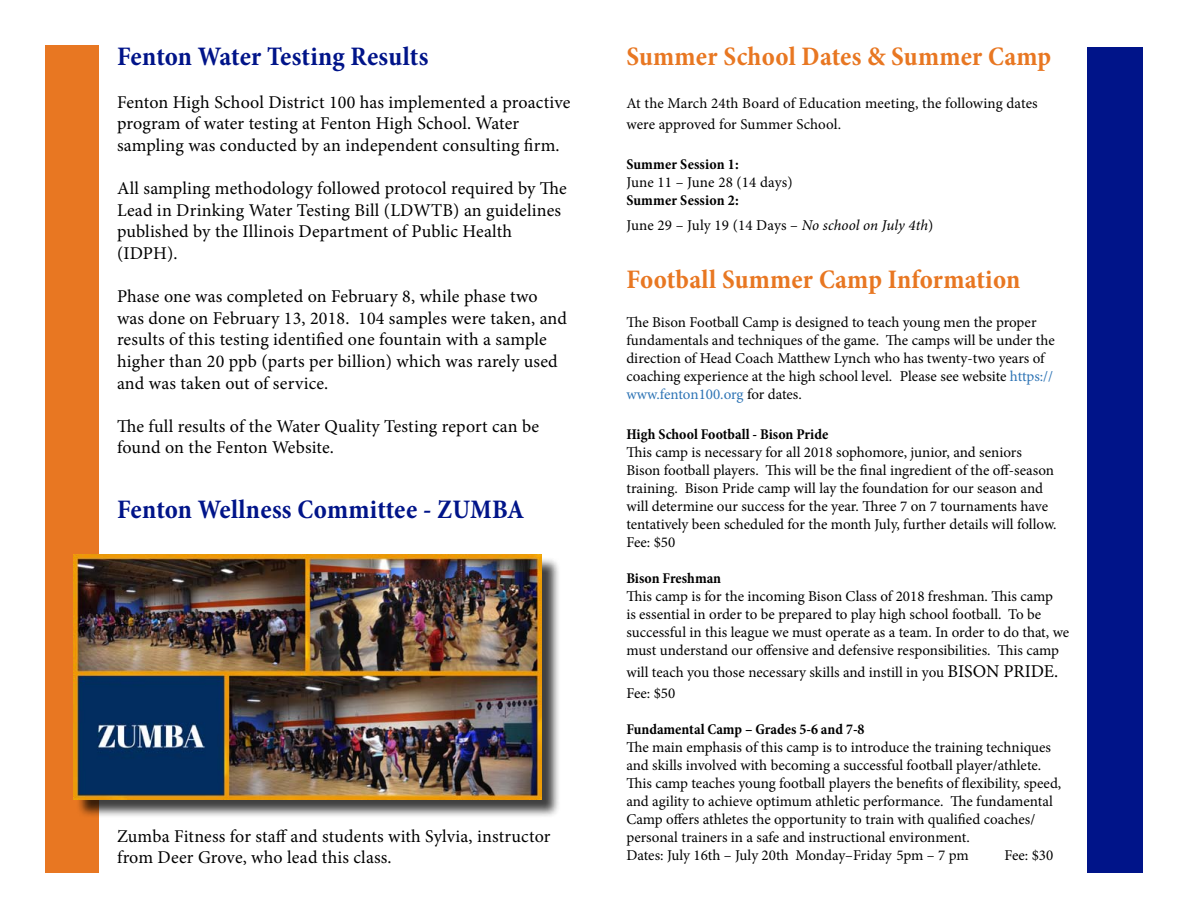
<style>
.page{position:relative;width:1188px;height:918px;background:#fff}
.page>*{position:absolute;margin:0;border:0;box-sizing:border-box;transform-origin:0 0}
.t1{font:700 condensed 27px "Minion Pro";letter-spacing:.01em;color:#e87722}
.t2{font:700 condensed 27px "Minion Pro";letter-spacing:.005em;color:#001489}
.t3{font:18px/21.6px "Minion Pro";letter-spacing:.01em;color:#000}
.t4{font:15px/18px "Minion Pro";color:#000}
.t5{font:700 condensed 15px "Minion Pro";color:#000}
.s1{font-weight:700;font-stretch:condensed}
.s2{font-style:italic}
.s3{color:#2e74b5}
.s4{font-size:18px}
</style>
<div class="page">
<div style="left:1087px;top:47px;width:56px;height:826px;background:#001489"></div>
<div style="left:45px;top:45px;width:54px;height:828px;background:#e87722"></div>
<div style="left:76px;top:556px;width:485px;height:262px;background:#000;opacity:.75"></div>
<img style="left:74px;top:554px;width:468px;height:245px">
<h1 class="t2" style="left:117px;top:37px;width:313px">Fenton Water Testing Results</h1>
<p class="t3" style="left:117px;top:91px;width:455px">Fenton High School District 100 has implemented a proactive program of water testing at Fenton High School. Water sampling was conducted by an independent consulting firm.</p>
<p class="t3" style="left:117px;top:178px;width:451px">All sampling methodology followed protocol required by The Lead in Drinking Water Testing Bill (LDWTB) an guidelines published by the Illinois Department of Public Health (IDPH).</p>
<p class="t3" style="left:117px;top:286px;width:452px">Phase one was completed on February 8, while phase two was done on February 13, 2018. 104 samples were taken, and results of this testing identified one fountain with a sample higher than 20 ppb (parts per billion) which was rarely used and was taken out of service.</p>
<p class="t3" style="left:117px;top:415px;width:424px">The full results of the Water Quality Testing report can be found on the Fenton Website.</p>
<h1 class="t2" style="left:117px;top:491px;width:409px">Fenton Wellness Committee - ZUMBA</h1>
<p class="t3" style="left:117px;top:825px;width:435px">Zumba Fitness for staff and students with Sylvia, instructor from Deer Grove, who lead this class.</p>
<h1 class="t1" style="left:626px;top:37px;width:426px">Summer School Dates &amp; Summer Camp</h1>
<p class="t4" style="left:626px;top:92px;width:413px;line-height:21.6px">At the March 24th Board of Education meeting, the following dates were approved for Summer School.</p>
<p class="t5" style="left:626px;top:154px;width:114px">Summer Session 1:</p>
<p class="t4" style="left:626px;top:173px;width:168px">June 11 – June 28 (14 days)</p>
<p class="t4" style="left:626px;top:188px;width:309px;line-height:25.2px"><span class="s1">Summer Session 2:<br></span>June 29 – July 19 (14 Days – <span class="s2">No school on July 4th</span>)</p>
<h1 class="t1" style="left:626px;top:261px;width:396px">Football Summer Camp Information</h1>
<p class="t4" style="left:626px;top:314px;width:430px">The Bison Football Camp is designed to teach young men the proper fundamentals and techniques of the game. The camps will be under the direction of Head Coach Matthew Lynch who has twenty-two years of coaching experience at the high school level. Please see website <span class="s3">https:// www.fenton100.org</span> for dates.</p>
<p class="t5" style="left:626px;top:424px;width:203px">High School Football - Bison Pride</p>
<p class="t4" style="left:626px;top:443px;width:432px">This camp is necessary for all 2018 sophomore, junior, and seniors Bison football players. This will be the final ingredient of the off-season training. Bison Pride camp will lay the foundation for our season and will determine our success for the year. Three 7 on 7 tournaments have tentatively been scheduled for the month July, further details will follow.<br>Fee: $50</p>
<p class="t5" style="left:626px;top:568px;width:96px">Bison Freshman</p>
<p class="t4" style="left:626px;top:587px;width:444px">This camp is for the incoming Bison Class of 2018 freshman. This camp<br>is essential in order to be prepared to play high school football. To be successful in this league we must operate as a team. In order to do that, we must understand our offensive and defensive responsibilities. This camp</p>
<p class="t4" style="left:626px;top:661px;width:433px;line-height:21.6px">will teach you those necessary skills and instill in you <span class="s4">BISON PRIDE.<br></span>Fee: $50</p>
<p class="t5" style="left:626px;top:719px;width:240px">Fundamental Camp – Grades 5-6 and 7-8</p>
<p class="t4" style="left:626px;top:739px;width:436px">The main emphasis of this camp is to introduce the training techniques and skills involved with becoming a successful football player/athlete.<br>This camp teaches young football players the benefits of flexibility, speed, and agility to achieve optimum athletic performance. The fundamental Camp offers athletes the opportunity to train with qualified coaches/ personal trainers in a safe and instructional environment.<br>Dates: July 16th – July 20th Monday–Friday 5pm – 7 pm</p>
<p class="t4" style="left:1004px;top:847px;width:50px">Fee: $30</p>
</div>
